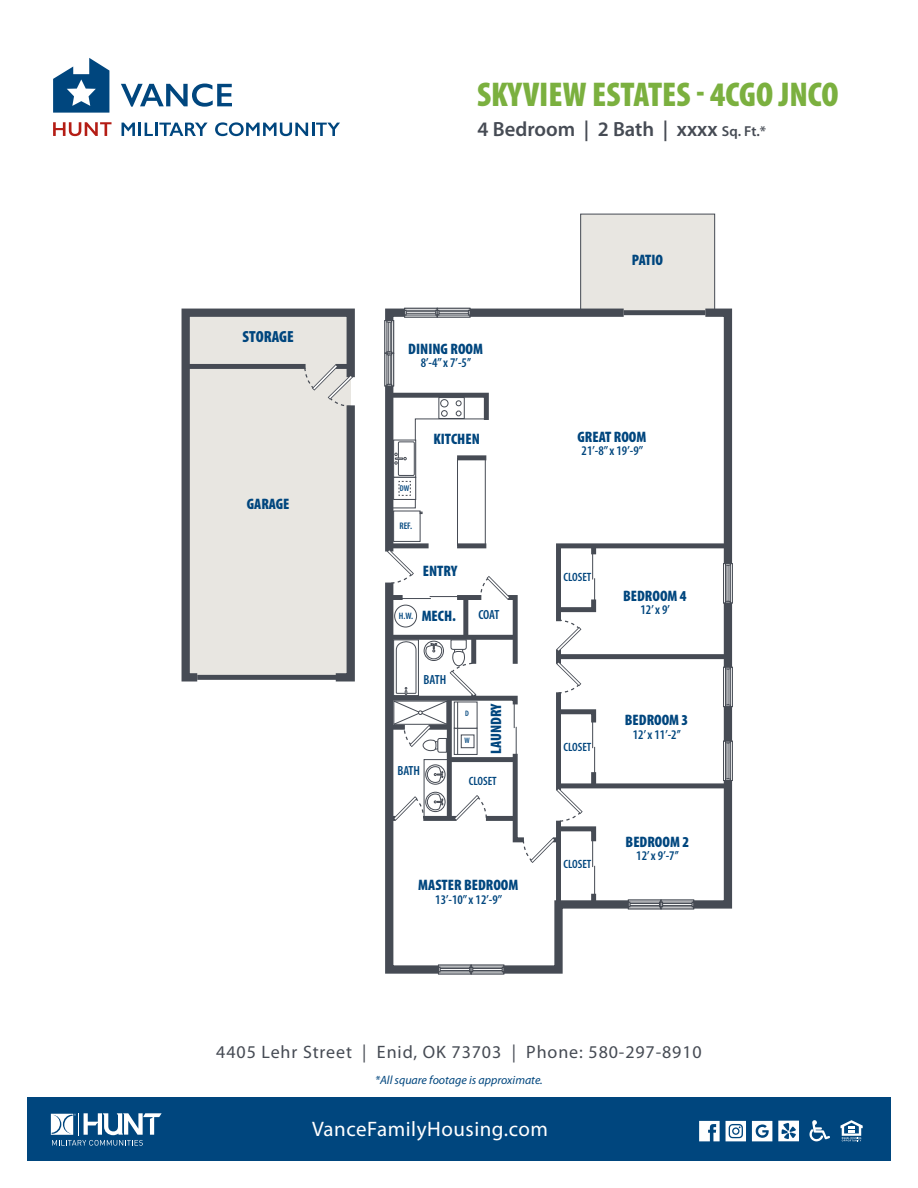
<style>
.page{position:relative;width:918px;height:1188px;background:#fff}
.page>*{position:absolute;margin:0;border:0;box-sizing:border-box;transform-origin:0 0}
.t1{font:900 condensed 34.5px "Myriad Pro";color:#7bb03f}
.t2{font:21px "Myriad Pro";letter-spacing:.025em;color:#fff}
.t3{font:600 20.55px "Myriad Pro";color:#464b54}
.t4{font:18px "Myriad Pro";letter-spacing:.05em;color:#464b54}
.t5{font:900 condensed 16.2px "Myriad Pro";color:#00467e}
.t6{font:900 condensed 15.15px "Myriad Pro";color:#00467e}
.t7{font:600 condensed 13.2px "Myriad Pro";color:#00467e}
.t8{font:italic 12px "Myriad Pro";color:#00467e}
.t9{font:600 condensed 12px "Myriad Pro";color:#00467e}
.t10{font:600 condensed 9.6px "Myriad Pro";color:#00467e}
.t11{font:600 condensed 9.3px "Myriad Pro";color:#00467e}
.t12{font:600 condensed 8.4px "Myriad Pro";color:#00467e}
.t13{font:600 condensed 7.95px "Myriad Pro";color:#00467e}
.s1{font-size:14.4px}
</style>
<div class="page">
<svg style="left:53px;top:122px;width:59px;height:14px"></svg>
<svg style="left:122px;top:123px;width:86px;height:13px"></svg>
<svg style="left:215px;top:122px;width:125px;height:14px"></svg>
<svg style="left:53px;top:58px;width:56px;height:55px"></svg>
<svg style="left:121px;top:84px;width:111px;height:23px"></svg>
<svg style="left:181px;top:308px;width:174px;height:374px;background:#d7d6d2"></svg>
<div style="left:186px;top:364px;width:120px;height:5px;background:#464b54"></div>
<div style="left:197px;top:675px;width:141px;height:5px;background:#464b54"></div>
<svg style="left:303px;top:362px;width:52px;height:320px;background:#cdccca"></svg>
<div style="left:581px;top:214px;width:134px;height:99px;background:#e8e6e1"></div>
<div style="left:580px;top:214px;width:135px;height:99px;border:1px solid #464b54"></div>
<svg style="left:384px;top:304px;width:349px;height:671px"></svg>
<div style="left:27px;top:1098px;width:864px;height:63px;background:#00467e"></div>
<svg style="left:51px;top:1113px;width:111px;height:33px"></svg>
<svg style="left:840px;top:1120px;width:23px;height:21px"></svg>
<svg style="left:810px;top:1120px;width:20px;height:21px"></svg>
<svg style="left:699px;top:1121px;width:21px;height:20px"></svg>
<svg style="left:752px;top:1121px;width:20px;height:20px"></svg>
<svg style="left:726px;top:1121px;width:20px;height:20px"></svg>
<svg style="left:778px;top:1121px;width:21px;height:20px"></svg>
<h1 class="t1" style="left:477px;top:73px;width:363px">SKYVIEW ESTATES - 4CGO JNCO</h1>
<h3 class="t3" style="left:477px;top:116px;width:290px">4 Bedroom | 2 Bath | xxxx <span class="s1">Sq. Ft.*</span></h3>
<p class="t5" style="left:243px;top:327px;width:53px">STORAGE</p>
<p class="t6" style="left:247px;top:494px;width:44px">GARAGE</p>
<p class="t6" style="left:408px;top:339px;width:76px">DINING ROOM</p>
<p class="t7" style="left:421px;top:355px;width:52px">8’-4’’ x 7’-5’’</p>
<p class="t6" style="left:434px;top:429px;width:48px">KITCHEN</p>
<p class="t12" style="left:400px;top:483px;width:11px">DW</p>
<p class="t10" style="left:399px;top:520px;width:14px">REF.</p>
<p class="t6" style="left:423px;top:561px;width:36px">ENTRY</p>
<p class="t11" style="left:399px;top:610px;width:16px">H.W.</p>
<p class="t6" style="left:422px;top:606px;width:36px">MECH.</p>
<p class="t7" style="left:478px;top:606px;width:23px">COAT</p>
<p class="t7" style="left:423px;top:671px;width:24px">BATH</p>
<p class="t13" style="left:465px;top:709px;width:5px">D</p>
<p class="t13" style="left:465px;top:736px;width:7px">W</p>
<p class="t6" style="left:486px;top:754px;width:53px;rotate:-90deg">LAUNDRY</p>
<p class="t7" style="left:397px;top:763px;width:24px">BATH</p>
<p class="t9" style="left:469px;top:774px;width:29px">CLOSET</p>
<p class="t6" style="left:418px;top:876px;width:102px">MASTER BEDROOM</p>
<p class="t7" style="left:435px;top:891px;width:68px">13’-10’’ x 12’-9’’</p>
<p class="t6" style="left:632px;top:250px;width:33px">PATIO</p>
<p class="t6" style="left:578px;top:427px;width:70px">GREAT ROOM</p>
<p class="t7" style="left:582px;top:443px;width:63px">21’-8’’ x 19’-9’’</p>
<p class="t9" style="left:564px;top:569px;width:29px">CLOSET</p>
<p class="t6" style="left:623px;top:586px;width:65px">BEDROOM 4</p>
<p class="t7" style="left:641px;top:602px;width:31px">12’ x 9’</p>
<p class="t9" style="left:564px;top:739px;width:29px">CLOSET</p>
<p class="t9" style="left:564px;top:857px;width:29px">CLOSET</p>
<p class="t6" style="left:625px;top:711px;width:65px">BEDROOM 3</p>
<p class="t7" style="left:633px;top:726px;width:50px">12’ x 11’-2’’</p>
<p class="t6" style="left:626px;top:832px;width:65px">BEDROOM 2</p>
<p class="t7" style="left:636px;top:847px;width:44px">12’ x 9’-7’’</p>
<p class="t4" style="left:216px;top:1041px;width:487px">4405 Lehr Street | Enid, OK 73703 | Phone: 580-297-8910</p>
<p class="t8" style="left:375px;top:1072px;width:169px">*All square footage is approximate.</p>
<h2 class="t2" style="left:312px;top:1116px;width:238px">VanceFamilyHousing.com</h2>
</div>
